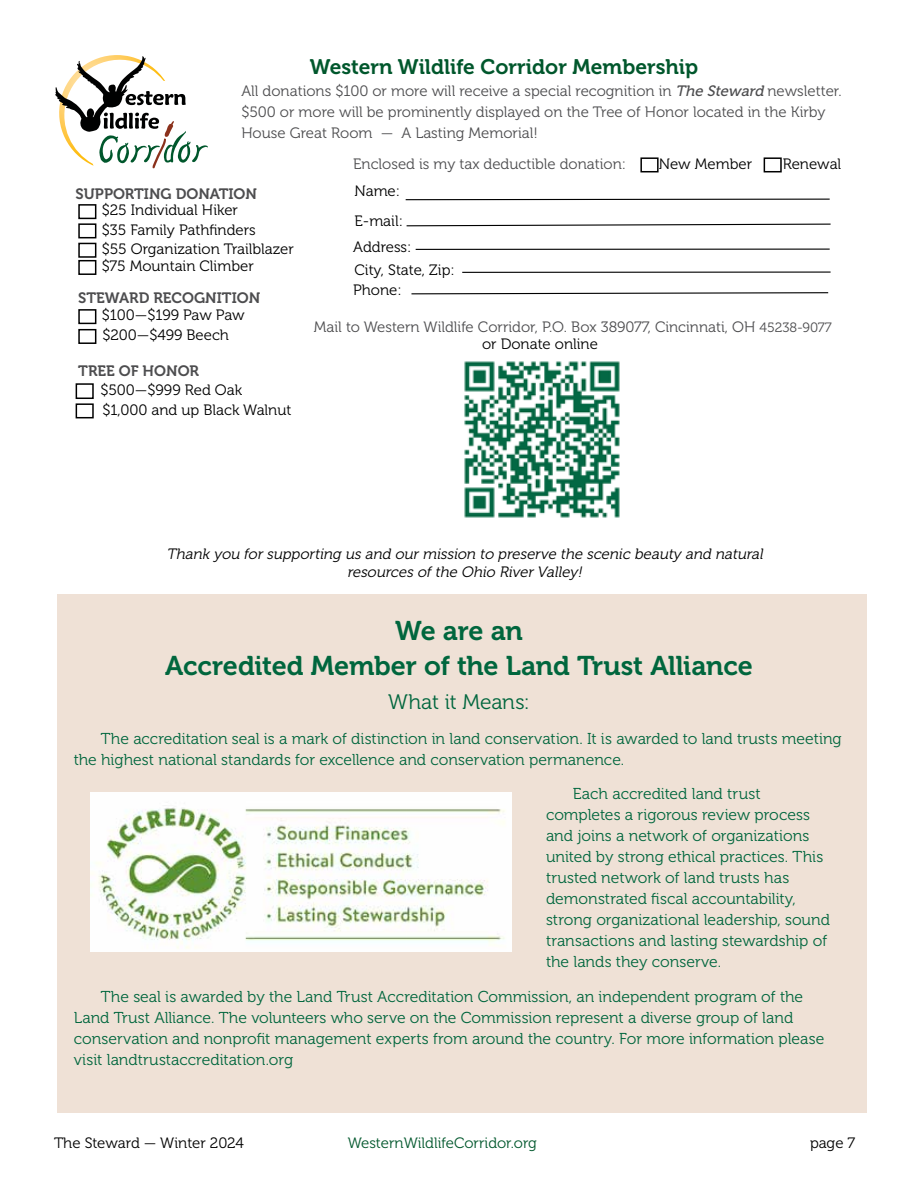
<style>
.page{position:relative;width:918px;height:1188px;background:#fff}
.page>*{position:absolute;margin:0;border:0;box-sizing:border-box;transform-origin:0 0}
.t1{font:27px/34.5px "Museo 700";letter-spacing:-.01em;color:#00663d;text-align:center}
.t2{font:21px "Museo 700";color:#00572c}
.t3{font:21px "Museo 300";letter-spacing:-.005em;color:#00663d}
.t4{font:15.75px/21px "Museo 300";color:#00663d}
.t5{font:15px/21px "Museo 300";color:#4d4d4f}
.t6{font:15px/19.4px "Museo 300";color:#000}
.t7{font:italic 15px/18px "Museo 300";color:#000;text-align:center}
.t8{font:15px "Museo 700";color:#4d4d4f}
.t9{font:15px "Museo 300";color:#00572c}
.s1{font-family:"Museo 500";font-style:italic}
.s2{font-size:13.5px}
</style>
<div class="page">
<svg style="left:55px;top:56px;width:153px;height:112px"></svg>
<div style="left:78px;top:204px;width:18px;height:15px;border:2px solid #000"></div>
<div style="left:78px;top:223px;width:18px;height:15px;border:2px solid #000"></div>
<div style="left:78px;top:243px;width:18px;height:15px;border:2px solid #000"></div>
<div style="left:78px;top:260px;width:18px;height:15px;border:2px solid #000"></div>
<div style="left:78px;top:309px;width:18px;height:15px;border:2px solid #000"></div>
<div style="left:78px;top:329px;width:18px;height:15px;border:2px solid #000"></div>
<div style="left:76px;top:383px;width:18px;height:16px;border:2px solid #000"></div>
<div style="left:76px;top:403px;width:18px;height:15px;border:2px solid #000"></div>
<div style="left:640px;top:157px;width:19px;height:15px;border:2px solid #000"></div>
<div style="left:764px;top:157px;width:18px;height:15px;border:2px solid #000"></div>
<svg style="left:406px;top:223px;width:425px;height:4px"></svg>
<hr style="left:416px;top:249px;width:414px;height:1px;background:#000">
<hr style="left:462px;top:272px;width:369px;height:1px;background:#000">
<svg style="left:411px;top:292px;width:418px;height:3px"></svg>
<svg style="left:405px;top:198px;width:425px;height:3px"></svg>
<div style="left:57px;top:594px;width:810px;height:518px;background:#efe1d6"></div>
<img style="left:90px;top:793px;width:421px;height:158px">
<img style="left:464px;top:361px;width:156px;height:157px">
<h2 class="t2" style="left:310px;top:55px;width:390px">Western Wildlife Corridor Membership</h2>
<p class="t5" style="left:241px;top:80px;width:602px">All donations $100 or more will receive a special recognition in <span class="s1">The Steward</span> newsletter. $500 or more will be prominently displayed on the Tree of Honor located in the Kirby<br>House Great Room — A Lasting Memorial!</p>
<p class="t8" style="left:76px;top:185px;width:183px">SUPPORTING DONATION</p>
<p class="t6" style="left:102px;top:201px;width:194px">$25 Individual Hiker<br>$35 Family Pathfinders<br>$55 Organization Trailblazer</p>
<p class="t6" style="left:102px;top:257px;width:153px">$75 Mountain Climber</p>
<p class="t8" style="left:78px;top:290px;width:183px">STEWARD RECOGNITION</p>
<p class="t6" style="left:102px;top:306px;width:144px">$100—$199 Paw Paw $200—$499 Beech</p>
<p class="t8" style="left:78px;top:363px;width:122px">TREE OF HONOR</p>
<p class="t6" style="left:101px;top:380px;width:192px;line-height:20.1px">$500—$999 Red Oak<br>$1,000 and up Black Walnut</p>
<p class="t5" style="left:353px;top:153px;width:274px">Enclosed is my tax deductible donation:</p>
<p class="t6" style="left:659px;top:154px;width:95px">New Member</p>
<p class="t6" style="left:783px;top:154px;width:60px">Renewal</p>
<p class="t6" style="left:355px;top:176px;width:50px;line-height:29.7px">Name:<br>E-mail:</p>
<p class="t6" style="left:353px;top:236px;width:103px;line-height:23px">Address:<br>City, State, Zip:</p>
<p class="t6" style="left:353px;top:280px;width:50px">Phone:</p>
<p class="t5" style="left:314px;top:317px;width:519px">Mail to Western Wildlife Corridor, P.O. Box 389077, Cincinnati, OH <span class="s2">45238-9077</span></p>
<p class="t6" style="left:482px;top:335px;width:117px">or Donate online</p>
<p class="t7" style="left:166px;top:545px;width:601px">Thank you forsupporting us and ourmission to preserve the scenic beauty and natural resources ofthe Ohio RiverValley!</p>
<h1 class="t1" style="left:165px;top:614px;width:589px">We are an<br>Accredited Member of the Land Trust Alliance</h1>
<h2 class="t3" style="left:388px;top:691px;width:143px">What it Means:</h2>
<p class="t4" style="left:74px;top:728px;width:770px;text-indent:27px">The accreditation seal is a mark of distinction in land conservation. It is awarded to land trusts meeting the highest national standards for excellence and conservation permanence.</p>
<p class="t4" style="left:546px;top:784px;width:285px;text-indent:27px">Each accredited land trust completes a rigorous review process and joins a network of organizations united by strong ethical practices. This trusted network of land trusts has demonstrated fiscal accountability, strong organizational leadership, sound transactions and lasting stewardship of the lands they conserve.</p>
<p class="t4" style="left:74px;top:986px;width:752px;text-indent:27px">The seal is awarded by the Land Trust Accreditation Commission, an independent program of the Land Trust Alliance. The volunteers who serve on the Commission represent a diverse group of land conservation and nonprofit management experts from around the country. For more information please visit landtrustaccreditation.org</p>
<p class="t6" style="left:54px;top:1133px;width:191px">The Steward — Winter 2024</p>
<p class="t9" style="left:348px;top:1135px;width:191px">WesternWildlifeCorridor.org</p>
<p class="t6" style="left:810px;top:1133px;width:47px">page 7</p>
</div>
